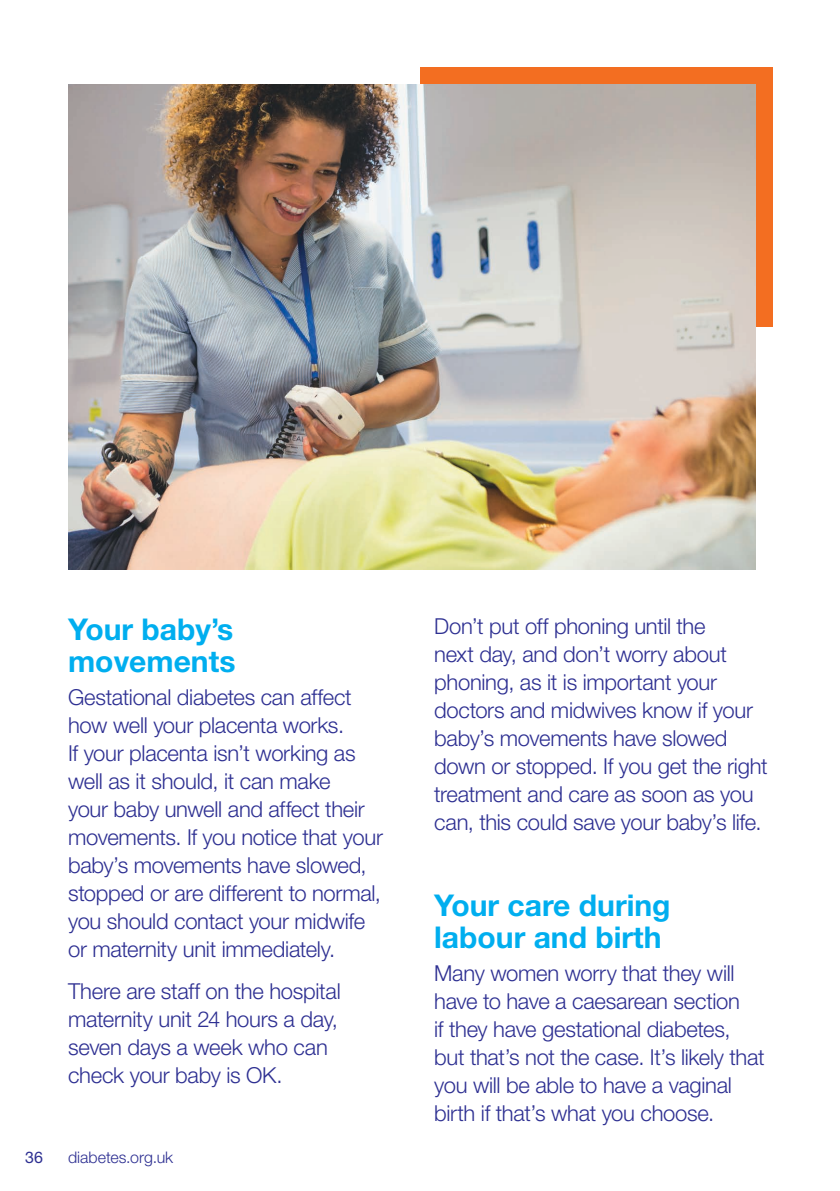
<style>
.page{position:relative;width:840px;height:1191px;background:#fff}
.page>*{position:absolute;margin:0;border:0;box-sizing:border-box;transform-origin:0 0}
.Heading_2__Cyan{font:700 30px/32px "Helvetica Neue LT Std";color:#00aeef}
.Text{font:300 22px/28px "Helvetica Neue LT Std";letter-spacing:-.015em;color:#2e3092}
.t1{font:300 16px "Helvetica Neue LT Std";color:#2e3092}
.t2{font:16px "Helvetica Neue LT Std";color:#2e3092}
</style>
<div class="page">
<div style="left:420px;top:68px;width:351px;height:259px;background:#f36e21"></div>
<img style="left:68px;top:84px;width:687px;height:485px">
<p class="Heading_2__Cyan" style="left:68px;top:612px;width:169px">Your baby’s movements</p>
<p class="Text" style="left:68px;top:683px;width:316px">Gestational diabetes can affect how well your placenta works.<br>If your placenta isn’t working as well as it should, it can make<br>your baby unwell and affect their movements. If you notice that your baby’s movements have slowed, stopped or are different to normal, you should contact your midwife or maternity unit immediately.</p>
<p class="Text" style="left:68px;top:977px;width:274px">There are staff on the hospital maternity unit 24 hours a day, seven days a week who can check your baby is OK.</p>
<p class="t2" style="left:25px;top:1147px;width:19px">36</p>
<p class="t1" style="left:68px;top:1147px;width:107px">diabetes.org.uk</p>
<p class="Text" style="left:434px;top:611px;width:335px">Don’t put off phoning until the<br>next day, and don’t worry about phoning, as it is important your doctors and midwives know if your baby’s movements have slowed down or stopped. If you get the right treatment and care as soon as you can, this could save your baby’s life.</p>
<p class="Heading_2__Cyan" style="left:434px;top:888px;width:238px">Your care during labour and birth</p>
<p class="Text" style="left:434px;top:959px;width:332px">Many women worry that they will have to have a caesarean section<br>if they have gestational diabetes, but that’s not the case. It’s likely that you will be able to have a vaginal birth if that’s what you choose.</p>
</div>
